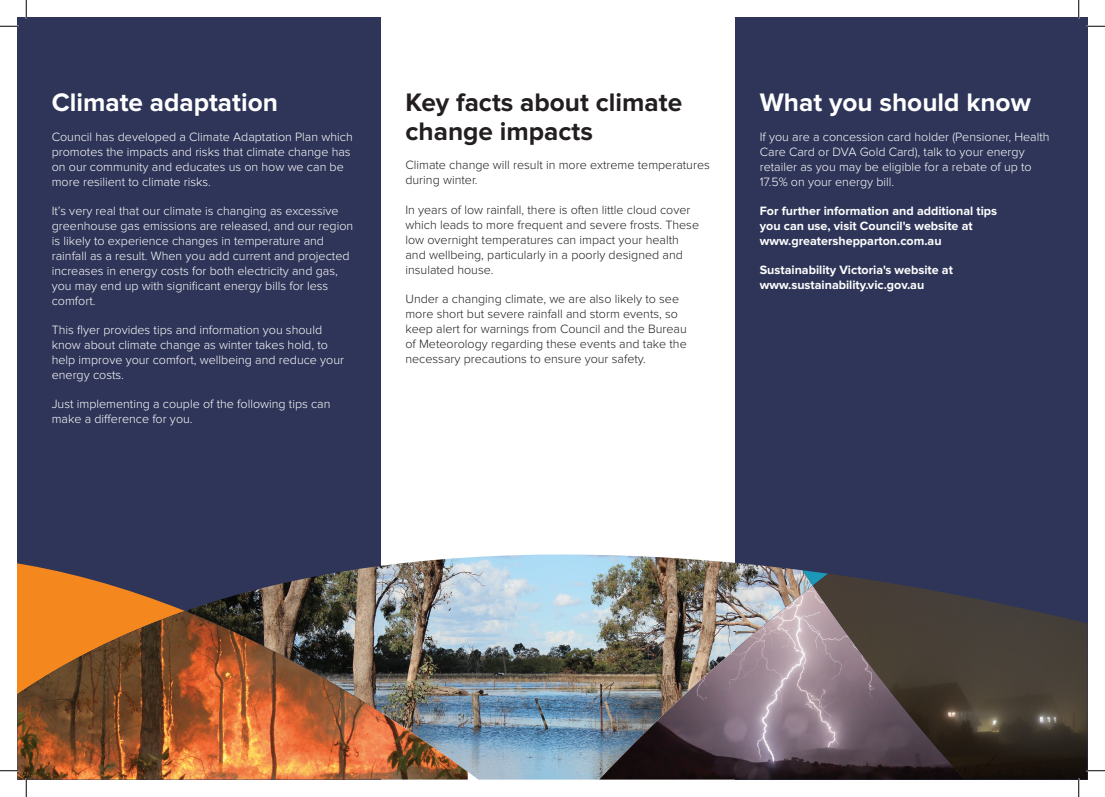
<style>
.page{position:relative;width:1105px;height:797px;background:#fff}
.page>*{position:absolute;margin:0;border:0;box-sizing:border-box;transform-origin:0 0}
.t1{font:700 26.25px "Proxima Nova";color:#fff}
.t2{font:700 26.25px/28.8px "Proxima Nova";color:#231f20}
.t3{font:300 12.5px/15px "Proxima Nova";color:#fff}
.t4{font:300 12.5px/15px "Proxima Nova";color:#231f20}
.t5{font:700 12.5px/15px "Proxima Nova";color:#fff}
</style>
<div class="page">
<div style="left:17px;top:17px;width:364px;height:762px;background:#2e3558"></div>
<div style="left:735px;top:17px;width:352px;height:762px;background:#2e3558"></div>
<img style="left:187px;top:554px;width:615px;height:225px">
<svg style="left:17px;top:563px;width:168px;height:48px"></svg>
<img style="left:599px;top:585px;width:214px;height:194px">
<svg style="left:802px;top:570px;width:20px;height:15px"></svg>
<img style="left:813px;top:573px;width:274px;height:206px">
<img style="left:17px;top:611px;width:451px;height:168px">
<svg style="left:0;top:25px;width:19px;height:2px"></svg>
<svg style="left:1086px;top:25px;width:19px;height:2px"></svg>
<svg style="left:0;top:770px;width:19px;height:1px"></svg>
<svg style="left:1086px;top:770px;width:19px;height:1px"></svg>
<svg style="left:25px;top:0;width:2px;height:19px"></svg>
<svg style="left:25px;top:778px;width:2px;height:19px"></svg>
<svg style="left:1078px;top:0;width:1px;height:19px"></svg>
<svg style="left:1078px;top:778px;width:1px;height:19px"></svg>
<h1 class="t1" style="left:52px;top:91px;width:228px">Climate adaptation</h1>
<p class="t3" style="left:52px;top:129px;width:303px">Council has developed a Climate Adaptation Plan which promotes the impacts and risks that climate change has on our community and educates us on how we can be more resilient to climate risks.</p>
<p class="t3" style="left:52px;top:204px;width:303px">It’s very real that our climate is changing as excessive greenhouse gas emissions are released, and our region is likely to experience changes in temperature and rainfall as a result. When you add current and projected increases in energy costs for both electricity and gas, you may end up with significant energy bills for less comfort.</p>
<p class="t3" style="left:52px;top:323px;width:294px">This flyer provides tips and information you should know about climate change as winter takes hold, to help improve your comfort, wellbeing and reduce your energy costs.</p>
<p class="t3" style="left:52px;top:397px;width:280px">Just implementing a couple of the following tips can make a difference for you.</p>
<h1 class="t2" style="left:405px;top:89px;width:278px">Key facts about climate change impacts</h1>
<p class="t4" style="left:405px;top:158px;width:306px">Climate change will result in more extreme temperatures during winter.</p>
<p class="t4" style="left:405px;top:202px;width:295px">In years of low rainfall, there is often little cloud cover which leads to more frequent and severe frosts. These low overnight temperatures can impact your health and wellbeing, particularly in a poorly designed and insulated house.</p>
<p class="t4" style="left:405px;top:292px;width:283px">Under a changing climate, we are also likely to see more short but severe rainfall and storm events, so keep alert for warnings from Council and the Bureau of Meteorology regarding these events and take the necessary precautions to ensure your safety.</p>
<h1 class="t1" style="left:760px;top:91px;width:273px">What you should know</h1>
<p class="t3" style="left:760px;top:129px;width:291px">If you are a concession card holder (Pensioner, Health Care Card or DVA Gold Card), talk to your energy retailer as you may be eligible for a rebate of up to 17.5% on your energy bill.</p>
<p class="t5" style="left:760px;top:204px;width:239px">For further information and additional tips you can use, visit Council's website at www.greatershepparton.com.au</p>
<p class="t5" style="left:760px;top:263px;width:195px">Sustainability Victoria's website at www.sustainability.vic.gov.au</p>
</div>
